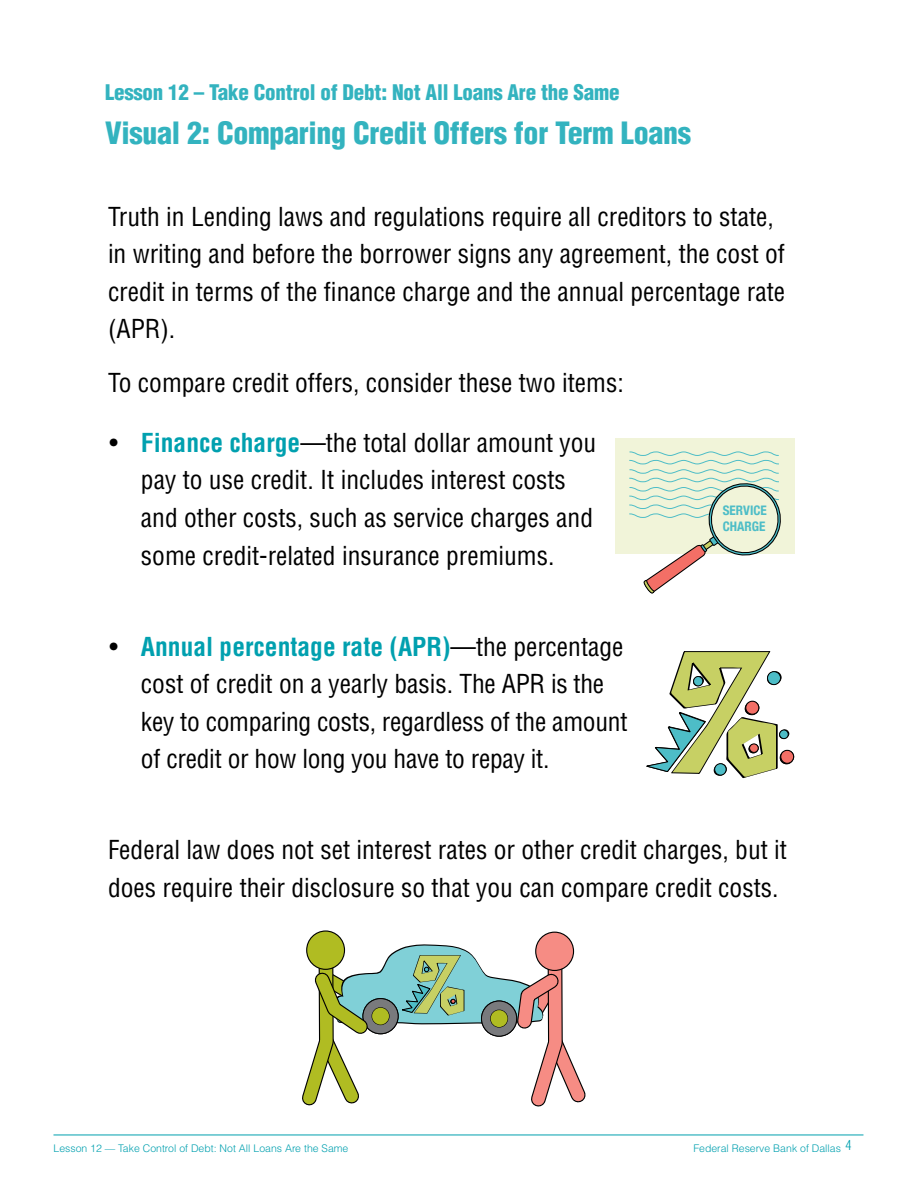
<style>
.page{position:relative;width:918px;height:1188px;background:#fff}
.page>*{position:absolute;margin:0;border:0;box-sizing:border-box;transform-origin:0 0}
.t1{font:900 condensed 30px "Helvetica";letter-spacing:-.01em;color:#33b3bf}
.t2{font:condensed 25.5px/37.5px "Helvetica";color:#000}
.t3{font:900 condensed 21px "Helvetica";letter-spacing:-.01em;color:#33b3bf}
.t4{font:700 condensed 13.2px/15.8px "Helvetica Neue";color:#4dbdc7}
.t5{font:300 10.5px "Helvetica";color:#00a0af}
.s1{font-weight:700;color:#00a0af}
</style>
<div class="page">
<hr style="left:53px;top:1135px;width:810px;height:1px;background:#00a0af">
<div style="left:615px;top:438px;width:180px;height:115px;background:#f1f4d9"></div>
<svg style="left:628px;top:451px;width:158px;height:143px"></svg>
<svg style="left:302px;top:944px;width:284px;height:163px"></svg>
<div style="left:306px;top:930px;width:39px;height:40px;border:2px solid #000;border-radius:50%"></div>
<div style="left:307px;top:932px;width:37px;height:37px;background:#b0bc22;border-radius:50%"></div>
<div style="left:535px;top:932px;width:39px;height:39px;border:2px solid #000;border-radius:50%"></div>
<div style="left:536px;top:933px;width:37px;height:37px;background:#f68c84;border-radius:50%"></div>
<svg style="left:646px;top:651px;width:148px;height:127px"></svg>
<div style="left:715px;top:764px;width:11px;height:11px;background:#4dbdc7;border-radius:50%"></div>
<div style="left:714px;top:763px;width:12px;height:12px;border:1px solid #000;border-radius:50%"></div>
<p class="t3" style="left:105px;top:79px;width:516px">Lesson 12 – Take Control of Debt: Not All Loans Are the Same</p>
<p class="t1" style="left:105px;top:114px;width:588px">Visual 2: Comparing Credit Offers for Term Loans</p>
<p class="t2" style="left:108px;top:198px;width:679px">Truth in Lending laws and regulations require all creditors to state, in writing and before the borrower signs any agreement, the cost of credit in terms of the finance charge and the annual percentage rate (APR).</p>
<p class="t2" style="left:108px;top:364px;width:517px">To compare credit offers, consider these two items:</p>
<p class="t2" style="left:141px;top:424px;width:457px;text-indent:-31px">• <span class="s1">Finance charge</span>—the total dollar amount you pay to use credit. It includes interest costs and other costs, such as service charges and some credit-related insurance premiums.</p>
<p class="t4" style="left:723px;top:502px;width:46px">SERVICE<br>CHARGE</p>
<p class="t2" style="left:141px;top:628px;width:488px;text-indent:-31px">• <span class="s1">Annual percentage rate (APR)</span>—the percentage cost of credit on a yearly basis. The APR is the key to comparing costs, regardless of the amount of credit or how long you have to repay it.</p>
<p class="t2" style="left:108px;top:831px;width:681px">Federal law does not set interest rates or other credit charges, but it does require their disclosure so that you can compare credit costs.</p>
<p class="t5" style="left:54px;top:1142px;width:296px">Lesson 12 — Take Control of Debt: Not All Loans Are the Same</p>
<p class="t5" style="left:693px;top:1142px;width:160px">Federal Reserve Bank of Dallas <sup>4</sup></p>
</div>
